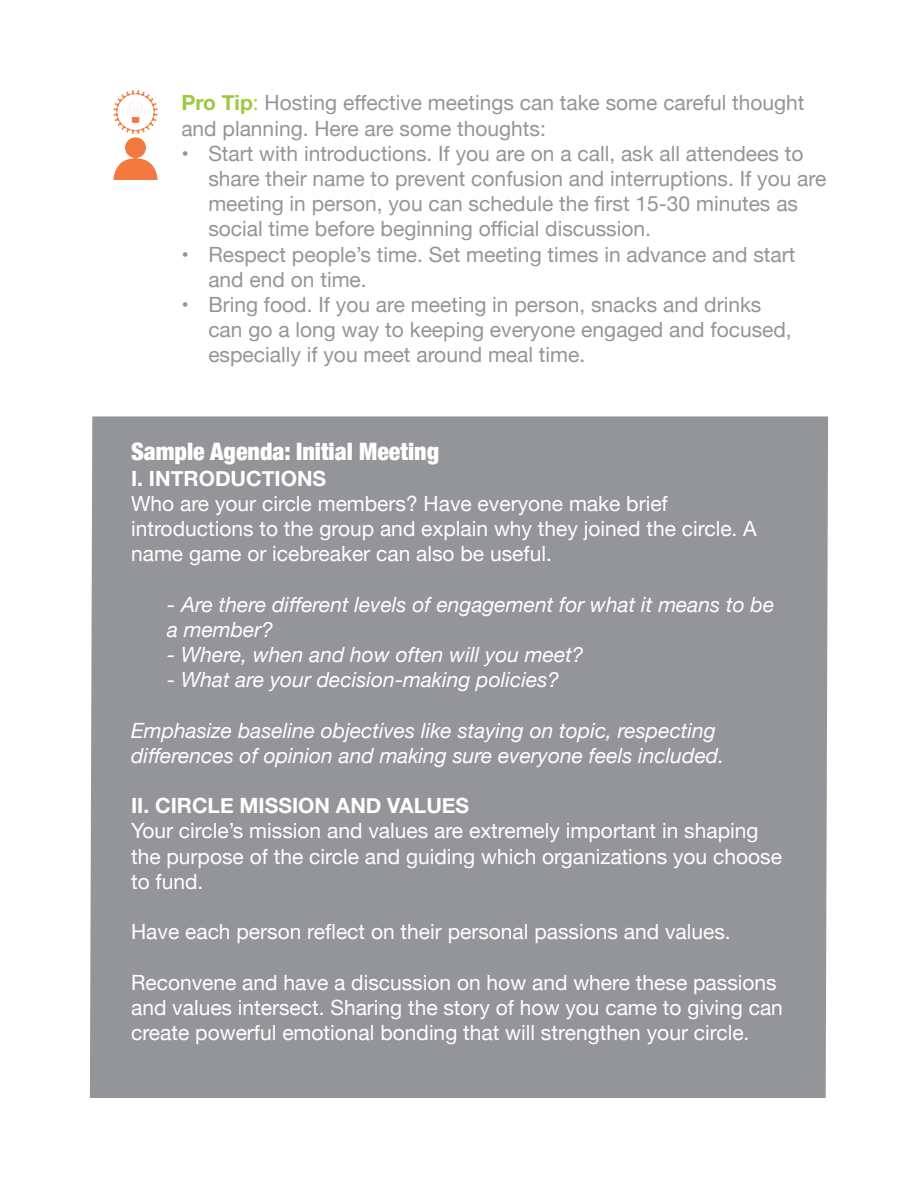
<style>
.page{position:relative;width:918px;height:1188px;background:#fff}
.page>*{position:absolute;margin:0;border:0;box-sizing:border-box;transform-origin:0 0}
.t1{font:900 condensed 24px "Helvetica Neue";color:#fff}
.t2{font:21px/25.2px "Helvetica Neue";color:#939598}
.t3{font:21px/25.2px "Helvetica Neue";color:#fff}
.t4{font:italic 21px/25.2px "Helvetica Neue";color:#fff}
.t5{font:700 21px "Helvetica Neue";color:#fff}
.s1{font-weight:700;color:#9acb3c}
.s2{color:#9acb3c}
</style>
<div class="page">
<img style="left:113px;top:90px;width:45px;height:90px">
<div style="left:90px;top:416px;width:738px;height:682px;background:#939598"></div>
<p class="t2" style="left:181px;top:90px;width:625px"><span class="s1">Pro Tip</span><span class="s2">:</span> Hosting effective meetings can take some careful thought and planning. Here are some thoughts:</p>
<p class="t2" style="left:208px;top:141px;width:620px;text-indent:-27px">• Start with introductions. If you are on a call, ask all attendees to share their name to prevent confusion and interruptions. If you are meeting in person, you can schedule the first 15-30 minutes as social time before beginning official discussion.</p>
<p class="t2" style="left:208px;top:241px;width:589px;text-indent:-27px">• Respect people’s time. Set meeting times in advance and start and end on time.</p>
<p class="t2" style="left:208px;top:292px;width:585px;text-indent:-27px">• Bring food. If you are meeting in person, snacks and drinks can go a long way to keeping everyone engaged and focused, especially if you meet around meal time.</p>
<p class="t1" style="left:131px;top:437px;width:310px">Sample Agenda: Initial Meeting</p>
<p class="t5" style="left:131px;top:465px;width:197px">I. INTRODUCTIONS</p>
<p class="t3" style="left:131px;top:491px;width:627px">Who are your circle members? Have everyone make brief introductions to the group and explain why they joined the circle. A name game or icebreaker can also be useful.</p>
<p class="t4" style="left:167px;top:591px;width:609px">- Are there different levels of engagement for what it means to be a member?</p>
<p class="t4" style="left:167px;top:642px;width:418px">- Where, when and how often will you meet?</p>
<p class="t4" style="left:167px;top:667px;width:394px">- What are your decision-making policies?</p>
<p class="t4" style="left:131px;top:717px;width:595px">Emphasize baseline objectives like staying on topic, respecting differences of opinion and making sure everyone feels included.</p>
<p class="t5" style="left:131px;top:793px;width:340px">II. CIRCLE MISSION AND VALUES</p>
<p class="t3" style="left:131px;top:818px;width:652px">Your circle’s mission and values are extremely important in shaping the purpose of the circle and guiding which organizations you choose to fund.</p>
<p class="t3" style="left:131px;top:919px;width:601px">Have each person reflect on their personal passions and values.</p>
<p class="t3" style="left:131px;top:969px;width:653px">Reconvene and have a discussion on how and where these passions and values intersect. Sharing the story of how you came to giving can create powerful emotional bonding that will strengthen your circle.</p>
</div>
